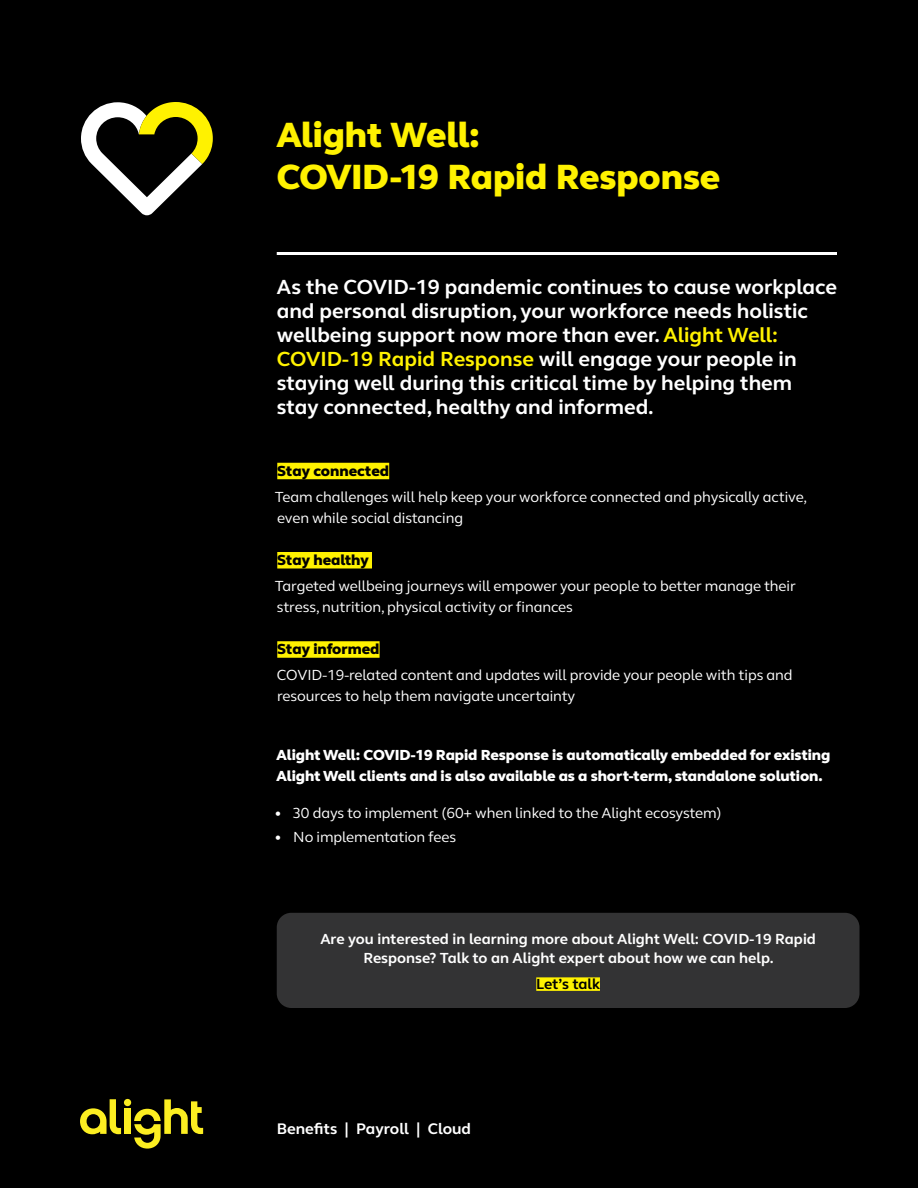
<style>
.page{position:relative;width:918px;height:1188px;background:#000}
.page>*{position:absolute;margin:0;border:0;box-sizing:border-box;transform-origin:0 0}
.t1{font:800 36px/42px "FS Thrive Elliot";letter-spacing:-.005em;color:#fff200}
.t2{font:700 21px/24px "FS Thrive Elliot";color:#fff}
.t3{font:700 15.75px "FS Thrive Elliot";color:#fff}
.t4{font:15px/21px "FS Thrive Elliot";letter-spacing:-.005em;color:#fff}
.t5{font:800 15px/21px "FS Thrive Elliot";letter-spacing:-.005em;color:#fff}
.t6{font:700 15px/19.5px "FS Thrive Elliot";color:#fff;text-align:center}
.t7{font:800 15px "FS Thrive Elliot";color:#000}
.t8{font:700 15px "FS Thrive Elliot";letter-spacing:-.005em;color:#000}
.s1{color:#fff200}
</style>
<div class="page">
<div style="left:124px;top:1099px;width:7px;height:7px;background:#fcee21;border-radius:50%"></div>
<div style="left:124px;top:1109px;width:7px;height:25px;background:#fcee21"></div>
<svg style="left:80px;top:1099px;width:41px;height:35px"></svg>
<svg style="left:134px;top:1099px;width:69px;height:50px"></svg>
<svg style="left:81px;top:102px;width:132px;height:113px"></svg>
<div style="left:277px;top:463px;width:112px;height:16px;background:#fff200"></div>
<div style="left:277px;top:552px;width:95px;height:16px;background:#fff200"></div>
<div style="left:277px;top:641px;width:103px;height:17px;background:#fff200"></div>
<hr style="left:277px;top:252px;width:560px;height:3px;background:#fff">
<div style="left:277px;top:913px;width:583px;height:95px;background:#333334;border-radius:15px"></div>
<div style="left:536px;top:977px;width:64px;height:14px;background:#fff200"></div>
<h1 class="t1" style="left:277px;top:114px;width:445px">Alight Well:<br>COVID-19 Rapid Response</h1>
<p class="t2" style="left:277px;top:275px;width:562px">As the COVID-19 pandemic continues to cause workplace and personal disruption, your workforce needs holistic wellbeing support now more than ever. <span class="s1">Alight Well:<br>COVID-19 Rapid Response</span> will engage your people in staying well during this critical time by helping them stay connected, healthy and informed.</p>
<p class="t7" style="left:277px;top:461px;width:113px">Stay connected</p>
<p class="t4" style="left:275px;top:486px;width:534px">Team challenges will help keep your workforce connected and physically active, even while social distancing</p>
<p class="t7" style="left:277px;top:550px;width:93px">Stay healthy</p>
<p class="t4" style="left:275px;top:576px;width:523px">Targeted wellbeing journeys will empower your people to better manage their stress, nutrition, physical activity or finances</p>
<p class="t7" style="left:277px;top:640px;width:104px">Stay informed</p>
<p class="t4" style="left:277px;top:665px;width:517px">COVID-19-related content and updates will provide your people with tips and resources to help them navigate uncertainty</p>
<p class="t5" style="left:277px;top:744px;width:555px">Alight Well: COVID-19 Rapid Response is automatically embedded for existing<br>Alight Well clients and is also available as a short-term, standalone solution.</p>
<p class="t4" style="left:275px;top:803px;width:449px">• 30 days to implement (60+ when linked to the Alight ecosystem)</p>
<p class="t4" style="left:275px;top:827px;width:183px">• No implementation fees</p>
<p class="t6" style="left:320px;top:929px;width:497px">Are you interested in learning more about Alight Well: COVID-19 Rapid<br>Response? Talk to an Alight expert about how we can help.</p>
<p class="t8" style="left:536px;top:975px;width:65px">Let’s talk</p>
<p class="t3" style="left:277px;top:1119px;width:196px">Benefits | Payroll | Cloud</p>
</div>
